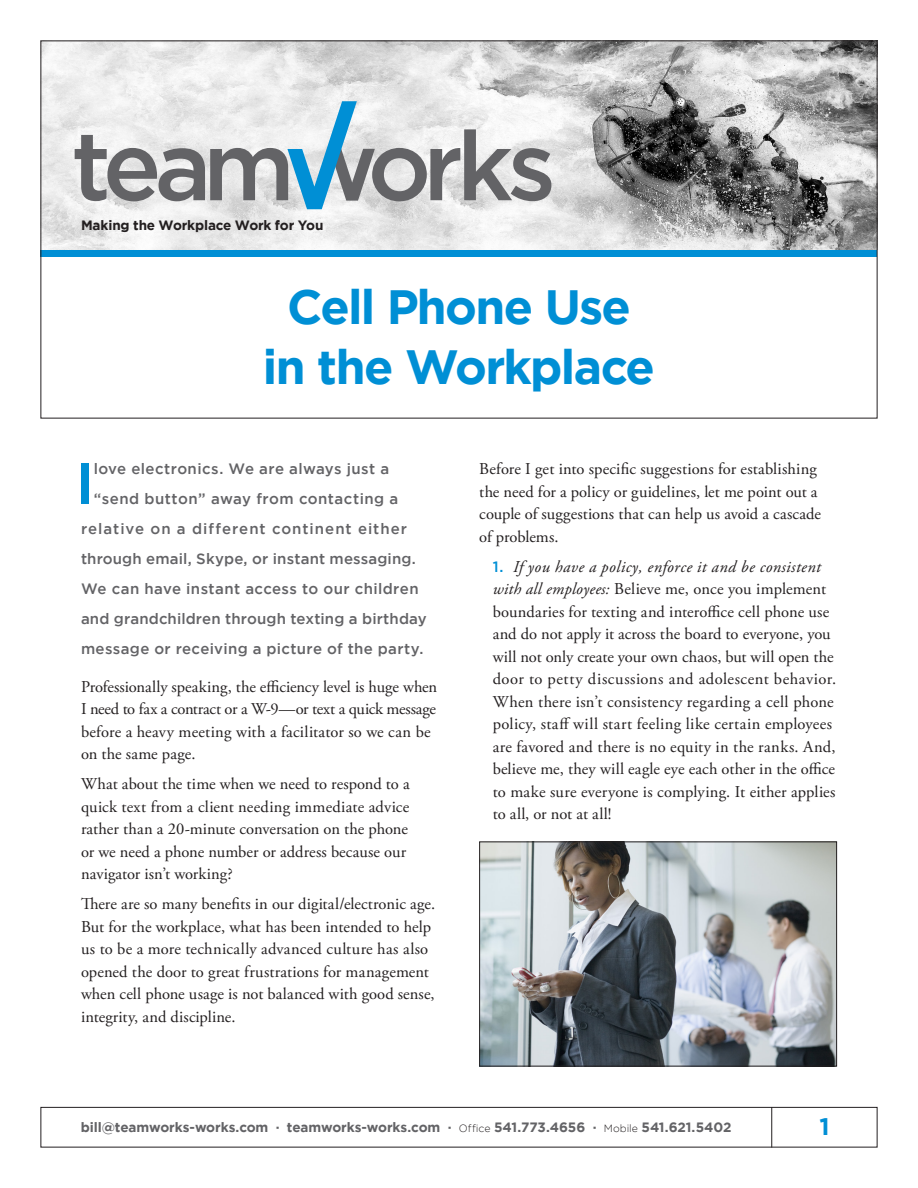
<style>
.page{position:relative;width:918px;height:1188px;background:#fff}
.page>*{position:absolute;margin:0;border:0;box-sizing:border-box;transform-origin:0 0}
.body_copy_lead{font:500 57.9px "Gotham";color:#008fd5}
.t1{font:700 48px/60px "Gotham";letter-spacing:-.035em;color:#008fd5;text-align:center}
.page_numbers{font:700 24px "Gotham";color:#008fd5}
.body_copy{font:16.5px/22.5px "Adobe Garamond Pro";letter-spacing:.005em;color:#231f20}
.body_copy_lead-2{font:500 15px "Gotham";letter-spacing:.025em;color:#636366}
.body_copy_lead-3{font:500 15px "Gotham";letter-spacing:.065em;color:#636366}
.t2{font:700 13.5px "Gotham";letter-spacing:-.01em;color:#636366}
.t3{font:700 13.5px "Gotham";letter-spacing:-.01em;color:#231f20}
.s1{font-family:"Gotham";font-weight:500;font-size:15px;color:#008fd5}
.s2{font-style:italic}
.s3{font-weight:300;font-size:10.5px;color:#231f20}
</style>
<div class="page">
<div style="left:40px;top:1107px;width:838px;height:41px;border:1px solid #231f20"></div>
<hr style="left:771px;top:1107px;width:1px;height:41px;background:#231f20">
<img style="left:42px;top:42px;width:834px;height:208px">
<div style="left:40px;top:250px;width:838px;height:6px;background:#008fd5"></div>
<svg style="left:75px;top:101px;width:476px;height:108px"></svg>
<img style="left:481px;top:844px;width:354px;height:220px">
<div style="left:479px;top:842px;width:358px;height:224px;border:1px solid #231f20"></div>
<p class="t3" style="left:81px;top:217px;width:244px">Making the Workplace Work for You</p>
<h2 class="t1" style="left:263px;top:275px;width:394px">Cell Phone Use in the Workplace</h2>
<p class="body_copy_lead" style="left:75px;top:451px;width:20px">I</p>
<p class="body_copy_lead-2" style="left:94px;top:460px;width:297px">love electronics. We are always just a</p>
<p class="body_copy_lead-2" style="left:94px;top:490px;width:306px">“send button” away from contacting a</p>
<p class="body_copy_lead-3" style="left:81px;top:520px;width:328px">relative on a different continent either</p>
<p class="body_copy_lead-2" style="left:81px;top:550px;width:336px">through email, Skype, or instant messaging.</p>
<p class="body_copy_lead-2" style="left:81px;top:580px;width:339px">We can have instant access to our children</p>
<p class="body_copy_lead-2" style="left:81px;top:610px;width:347px">and grandchildren through texting a birthday</p>
<p class="body_copy_lead-2" style="left:81px;top:640px;width:344px">message or receiving a picture of the party.</p>
<p class="body_copy" style="left:81px;top:676px;width:358px">Professionally speaking, the efficiency level is huge when I need to fax a contract or a W-9—or text a quick message before a heavy meeting with a facilitator so we can be on the same page.</p>
<p class="body_copy" style="left:81px;top:773px;width:330px">What about the time when we need to respond to a quick text from a client needing immediate advice rather than a 20-minute conversation on the phone or we need a phone number or address because our navigator isn’t working?</p>
<p class="body_copy" style="left:81px;top:893px;width:356px">There are so many benefits in our digital/electronic age.<br>But for the workplace, what has been intended to help us to be a more technically advanced culture has also opened the door to great frustrations for management when cell phone usage is not balanced with good sense, integrity, and discipline.</p>
<p class="body_copy" style="left:479px;top:458px;width:343px">Before I get into specific suggestions for establishing the need for a policy or guidelines, let me point out a couple of suggestions that can help us avoid a cascade of problems.</p>
<p class="body_copy" style="left:493px;top:556px;width:345px"><span class="s1">1.</span> <span class="s2">If you have a policy, enforce it and be consistent with all employees:</span> Believe me, once you implement boundaries for texting and interoffice cell phone use and do not apply it across the board to everyone, you will not only create your own chaos, but will open the door to petty discussions and adolescent behavior.<br>When there isn’t consistency regarding a cell phone policy, staff will start feeling like certain employees are favored and there is no equity in the ranks. And, believe me, they will eagle eye each other in the office to make sure everyone is complying. It either applies to all, or not at all!</p>
<p class="t2" style="left:81px;top:1120px;width:652px">bill@teamworks-works.com · teamworks-works.com · <span class="s3">Office</span> 541.773.4656 · <span class="s3">Mobile</span> 541.621.5402</p>
<p class="page_numbers" style="left:820px;top:1112px;width:12px">1</p>
</div>
